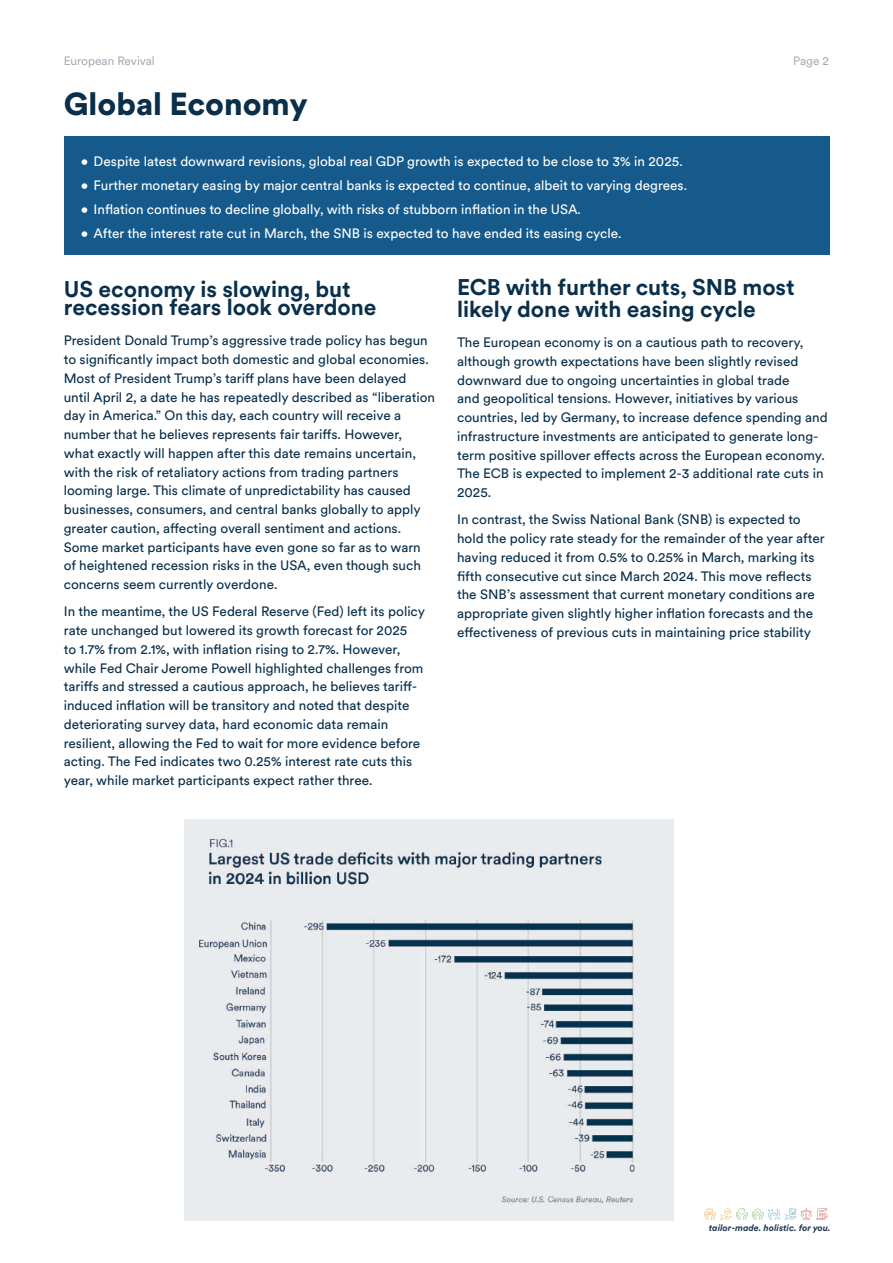
<style>
.page{position:relative;width:893px;height:1263px;background:#fff}
.page>*{position:absolute;margin:0;border:0;box-sizing:border-box;transform-origin:0 0}
.t1{font:900 31.5px "Circular XX";color:#092f4b}
.t2{font:700 22.5px/18.8px "Circular XX";color:#092f4b}
.t3{font:13.5px/18.8px "Circular XX";color:#092f4b}
.t4{font:13.5px "Circular XX";color:#fff}
.t5{font:12px "Circular XX";color:#a0a3b1}
.t6{font:italic 700 9.15px "Circular XX";color:#1f334d}
</style>
<div class="page">
<div style="left:64px;top:136px;width:766px;height:119px;background:#155a8b"></div>
<svg style="left:704px;top:1208px;width:123px;height:12px"></svg>
<img style="left:184px;top:819px;width:489px;height:401px">
<p class="t5" style="left:64px;top:53px;width:93px">European Revival</p>
<p class="t5" style="left:793px;top:53px;width:38px">Page 2</p>
<h1 class="t1" style="left:64px;top:82px;width:245px">Global Economy</h1>
<p class="t4" style="left:81px;top:152px;width:603px">• Despite latest downward revisions, global real GDP growth is expected to be close to 3% in 2025.</p>
<p class="t4" style="left:81px;top:176px;width:608px">• Further monetary easing by major central banks is expected to continue, albeit to varying degrees.</p>
<p class="t4" style="left:81px;top:200px;width:502px">• Inflation continues to decline globally, with risks of stubborn inflation in the USA.</p>
<p class="t4" style="left:81px;top:224px;width:542px">• After the interest rate cut in March, the SNB is expected to have ended its easing cycle.</p>
<h2 class="t2" style="left:64px;top:278px;width:314px">US economy is slowing, but recession fears look overdone</h2>
<p class="t3" style="left:64px;top:331px;width:373px">President Donald Trump’s aggressive trade policy has begun to significantly impact both domestic and global economies.<br>Most of President Trump’s tariff plans have been delayed until April 2, a date he has repeatedly described as “liberation day in America.” On this day, each country will receive a number that he believes represents fair tariffs. However, what exactly will happen after this date remains uncertain, with the risk of retaliatory actions from trading partners looming large. This climate of unpredictability has caused businesses, consumers, and central banks globally to apply greater caution, affecting overall sentiment and actions.<br>Some market participants have even gone so far as to warn of heightened recession risks in the USA, even though such concerns seem currently overdone.</p>
<p class="t3" style="left:64px;top:602px;width:363px">In the meantime, the US Federal Reserve (Fed) left its policy rate unchanged but lowered its growth forecast for 2025<br>to 1.7% from 2.1%, with inflation rising to 2.7%. However, while Fed Chair Jerome Powell highlighted challenges from tariffs and stressed a cautious approach, he believes tariff&shy;induced inflation will be transitory and noted that despite deteriorating survey data, hard economic data remain resilient, allowing the Fed to wait for more evidence before acting. The Fed indicates two 0.25% interest rate cuts this year, while market participants expect rather three.</p>
<h2 class="t2" style="left:457px;top:275px;width:339px;line-height:22.5px">ECB with further cuts, SNB most likely done with easing cycle</h2>
<p class="t3" style="left:457px;top:332px;width:372px">The European economy is on a cautious path to recovery, although growth expectations have been slightly revised downward due to ongoing uncertainties in global trade<br>and geopolitical tensions. However, initiatives by various countries, led by Germany, to increase defence spending and infrastructure investments are anticipated to generate long&shy;term positive spillover effects across the European economy.<br>The ECB is expected to implement 2-3 additional rate cuts in 2025.</p>
<p class="t3" style="left:457px;top:510px;width:369px">In contrast, the Swiss National Bank (SNB) is expected to hold the policy rate steady for the remainder of the year after having reduced it from 0.5% to 0.25% in March, marking its fifth consecutive cut since March 2024. This move reflects the SNB’s assessment that current monetary conditions are appropriate given slightly higher inflation forecasts and the effectiveness of previous cuts in maintaining price stability</p>
<p class="t6" style="left:709px;top:1221px;width:123px">tailor-made. holistic. for you.</p>
</div>
